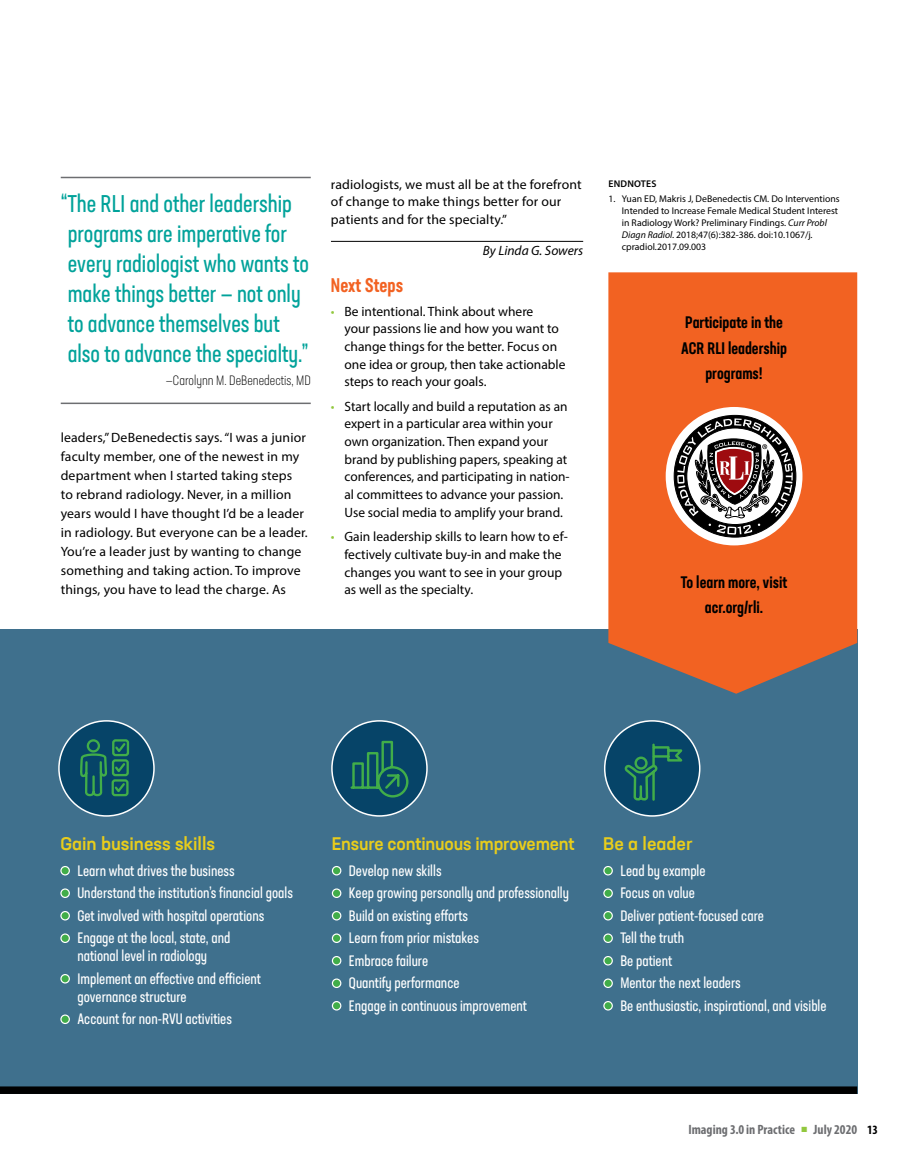
<style>
.page{position:relative;width:918px;height:1175px;background:#fff}
.page>*{position:absolute;margin:0;border:0;box-sizing:border-box;transform-origin:0 0}
.t1{font:24px/30px "Neusa Next Std Compact";color:#00a29a}
.t2{font:500 19.5px "Neusa Next Std Compact";color:#f26222}
.t3{font:500 18px "Neusa Next Std";letter-spacing:-.01em;color:#e9cd1b}
.t4{font:500 16.5px/25.5px "Neusa Next Std Compact";color:#000;text-align:center}
.t5{font:15px/22.5px "Neusa Next Std Compact";color:#fff}
.t6{font:13.5px/17.7px "Myriad Pro";color:#000}
.t7{font:700 condensed 13.5px "Myriad Pro";color:#6d6e71}
.t8{font:300 13.5px "Neusa Next Std Compact";color:#000}
.t9{font:italic 13.5px "Myriad Pro";color:#000}
.t10{font:9.75px/12px "Myriad Pro";color:#000}
.t11{font:600 9.75px "Myriad Pro";letter-spacing:.02em;color:#000}
.s1{color:#92c83e}
.s2{font-style:italic}
.s3{font-size:12.75px;color:#000}
</style>
<div class="page">
<div style="left:0;top:629px;width:857px;height:465px;background:#3f708d"></div>
<hr style="left:331px;top:241px;width:252px;height:1px;background:#000">
<div style="left:61px;top:866px;width:8px;height:9px;background:#41ad49;border-radius:50%"></div>
<div style="left:60px;top:866px;width:10px;height:9px;border:1px solid #fff;border-radius:50%"></div>
<svg style="left:61px;top:889px;width:8px;height:8px"></svg>
<div style="left:60px;top:888px;width:10px;height:10px;border:1px solid #fff;border-radius:50%"></div>
<div style="left:61px;top:911px;width:8px;height:9px;background:#41ad49;border-radius:50%"></div>
<div style="left:60px;top:911px;width:10px;height:9px;border:1px solid #fff;border-radius:50%"></div>
<svg style="left:61px;top:934px;width:8px;height:8px"></svg>
<div style="left:60px;top:933px;width:10px;height:10px;border:1px solid #fff;border-radius:50%"></div>
<div style="left:61px;top:974px;width:8px;height:9px;background:#41ad49;border-radius:50%"></div>
<div style="left:60px;top:974px;width:10px;height:9px;border:1px solid #fff;border-radius:50%"></div>
<svg style="left:61px;top:1015px;width:8px;height:8px"></svg>
<div style="left:60px;top:1014px;width:10px;height:10px;border:1px solid #fff;border-radius:50%"></div>
<div style="left:332px;top:866px;width:9px;height:9px;background:#41ad49;border-radius:50%"></div>
<div style="left:332px;top:866px;width:9px;height:9px;border:1px solid #fff;border-radius:50%"></div>
<div style="left:332px;top:889px;width:9px;height:8px;background:#41ad49;border-radius:50%"></div>
<div style="left:332px;top:888px;width:9px;height:10px;border:1px solid #fff;border-radius:50%"></div>
<div style="left:332px;top:911px;width:9px;height:9px;background:#41ad49;border-radius:50%"></div>
<div style="left:332px;top:911px;width:9px;height:9px;border:1px solid #fff;border-radius:50%"></div>
<div style="left:332px;top:934px;width:9px;height:8px;background:#41ad49;border-radius:50%"></div>
<div style="left:332px;top:933px;width:9px;height:10px;border:1px solid #fff;border-radius:50%"></div>
<div style="left:332px;top:956px;width:9px;height:9px;background:#41ad49;border-radius:50%"></div>
<div style="left:332px;top:956px;width:9px;height:9px;border:1px solid #fff;border-radius:50%"></div>
<div style="left:332px;top:979px;width:9px;height:8px;background:#41ad49;border-radius:50%"></div>
<div style="left:332px;top:978px;width:9px;height:10px;border:1px solid #fff;border-radius:50%"></div>
<div style="left:332px;top:1001px;width:9px;height:9px;background:#41ad49;border-radius:50%"></div>
<div style="left:332px;top:1001px;width:9px;height:9px;border:1px solid #fff;border-radius:50%"></div>
<div style="left:604px;top:866px;width:8px;height:9px;background:#41ad49;border-radius:50%"></div>
<div style="left:603px;top:866px;width:10px;height:9px;border:1px solid #fff;border-radius:50%"></div>
<svg style="left:604px;top:889px;width:8px;height:8px"></svg>
<div style="left:603px;top:888px;width:10px;height:10px;border:1px solid #fff;border-radius:50%"></div>
<div style="left:604px;top:911px;width:8px;height:9px;background:#41ad49;border-radius:50%"></div>
<div style="left:603px;top:911px;width:10px;height:9px;border:1px solid #fff;border-radius:50%"></div>
<svg style="left:604px;top:934px;width:8px;height:8px"></svg>
<div style="left:603px;top:933px;width:10px;height:10px;border:1px solid #fff;border-radius:50%"></div>
<div style="left:604px;top:956px;width:8px;height:9px;background:#41ad49;border-radius:50%"></div>
<div style="left:603px;top:956px;width:10px;height:9px;border:1px solid #fff;border-radius:50%"></div>
<svg style="left:604px;top:979px;width:8px;height:8px"></svg>
<div style="left:603px;top:978px;width:10px;height:10px;border:1px solid #fff;border-radius:50%"></div>
<div style="left:604px;top:1001px;width:8px;height:9px;background:#41ad49;border-radius:50%"></div>
<div style="left:603px;top:1001px;width:10px;height:9px;border:1px solid #fff;border-radius:50%"></div>
<hr style="left:61px;top:177px;width:250px;height:1px;background:#6d6e71">
<hr style="left:61px;top:402px;width:250px;height:2px;background:#6d6e71">
<div style="left:605px;top:721px;width:95px;height:95px;background:#064468;border-radius:50%"></div>
<div style="left:604px;top:720px;width:97px;height:96px;border:2px solid #fff;border-radius:50%"></div>
<svg style="left:624px;top:743px;width:63px;height:59px"></svg>
<div style="left:332px;top:721px;width:95px;height:95px;background:#064468;border-radius:50%"></div>
<div style="left:331px;top:720px;width:97px;height:96px;border:2px solid #fff;border-radius:50%"></div>
<svg style="left:350px;top:740px;width:59px;height:58px"></svg>
<div style="left:59px;top:721px;width:95px;height:95px;background:#064468;border-radius:50%"></div>
<div style="left:58px;top:720px;width:97px;height:96px;border:2px solid #fff;border-radius:50%"></div>
<svg style="left:80px;top:739px;width:49px;height:58px"></svg>
<div style="left:0;top:1086px;width:857px;height:8px;background:#000"></div>
<svg style="left:608px;top:272px;width:249px;height:421px;background:#e5632a"></svg>
<div style="left:666px;top:407px;width:136px;height:138px;background:#fff;border-radius:50%"></div>
<svg style="left:673px;top:414px;width:124px;height:124px"></svg>
<h1 class="t1" style="left:61px;top:188px;width:250px">“The RLI and other leadership programs are imperative for every radiologist who wants to make things better — not only to advance themselves but also to advance the specialty.”</h1>
<p class="t8" style="left:166px;top:372px;width:146px">—Carolynn M. DeBenedectis, MD</p>
<p class="t6" style="left:61px;top:428px;width:249px;line-height:19px">leaders,” DeBenedectis says. “I was a junior faculty member, one of the newest in my department when I started taking steps<br>to rebrand radiology. Never, in a million years would I have thought I’d be a leader in radiology. But everyone can be a leader.<br>You’re a leader just by wanting to change something and taking action. To improve things, you have to lead the charge. As</p>
<p class="t6" style="left:331px;top:175px;width:252px">radiologists, we must all be at the forefront of change to make things better for our patients and for the specialty.”</p>
<p class="t9" style="left:483px;top:242px;width:102px">By Linda G. Sowers</p>
<h2 class="t2" style="left:331px;top:273px;width:74px">Next Steps</h2>
<p class="t6" style="left:344px;top:302px;width:223px;text-indent:-14px"><span class="s1">•</span> Be intentional. Think about where<br>your passions lie and how you want to change things for the better. Focus on one idea or group, then take actionable steps to reach your goals.</p>
<p class="t6" style="left:344px;top:397px;width:227px;text-indent:-13px"><span class="s1">•</span> Start locally and build a reputation as an expert in a particular area within your own organization. Then expand your brand by publishing papers, speaking at conferences, and participating in nation&shy;al committees to advance your passion.<br>Use social media to amplify your brand.</p>
<p class="t6" style="left:344px;top:527px;width:225px;text-indent:-14px"><span class="s1">•</span> Gain leadership skills to learn how to ef&shy;fectively cultivate buy-in and make the changes you want to see in your group as well as the specialty.</p>
<p class="t11" style="left:608px;top:177px;width:50px">ENDNOTES</p>
<p class="t10" style="left:622px;top:192px;width:219px;text-indent:-14px">1. Yuan ED, Makris J, DeBenedectis CM. Do Interventions Intended to Increase Female Medical Student Interest in Radiology Work? Preliminary Findings. <span class="s2">Curr Probl Diagn Radiol.</span> 2018;47(6):382‐386. doi:10.1067/j. cpradiol.2017.09.003</p>
<p class="t4" style="left:681px;top:309px;width:107px">Participate in the<br>ACR RLI leadership programs!</p>
<p class="t4" style="left:681px;top:569px;width:108px">To learn more, visit acr.org/rli.</p>
<h3 class="t3" style="left:60px;top:832px;width:156px">Gain business skills</h3>
<p class="t5" style="left:77px;top:858px;width:217px">Learn what drives the business Understand the institution’s financial goals Get involved with hospital operations Engage at the local, state, and</p>
<p class="t5" style="left:77px;top:944px;width:185px">national level in radiology<br>Implement an effective and efficient</p>
<p class="t5" style="left:77px;top:984px;width:156px">governance structure<br>Account for non-RVU activities</p>
<h3 class="t3" style="left:332px;top:832px;width:244px">Ensure continuous improvement</h3>
<p class="t5" style="left:349px;top:858px;width:222px">Develop new skills<br>Keep growing personally and professionally<br>Build on existing efforts<br>Learn from prior mistakes<br>Embrace failure<br>Quantify performance<br>Engage in continuous improvement</p>
<h3 class="t3" style="left:603px;top:832px;width:91px">Be a leader</h3>
<p class="t5" style="left:620px;top:858px;width:208px">Lead by example<br>Focus on value<br>Deliver patient-focused care<br>Tell the truth<br>Be patient<br>Mentor the next leaders<br>Be enthusiastic, inspirational, and visible</p>
<p class="t7" style="left:688px;top:1121px;width:191px">Imaging 3.0 in Practice <sup>■</sup> July 2020 <span class="s3">13</span></p>
</div>
